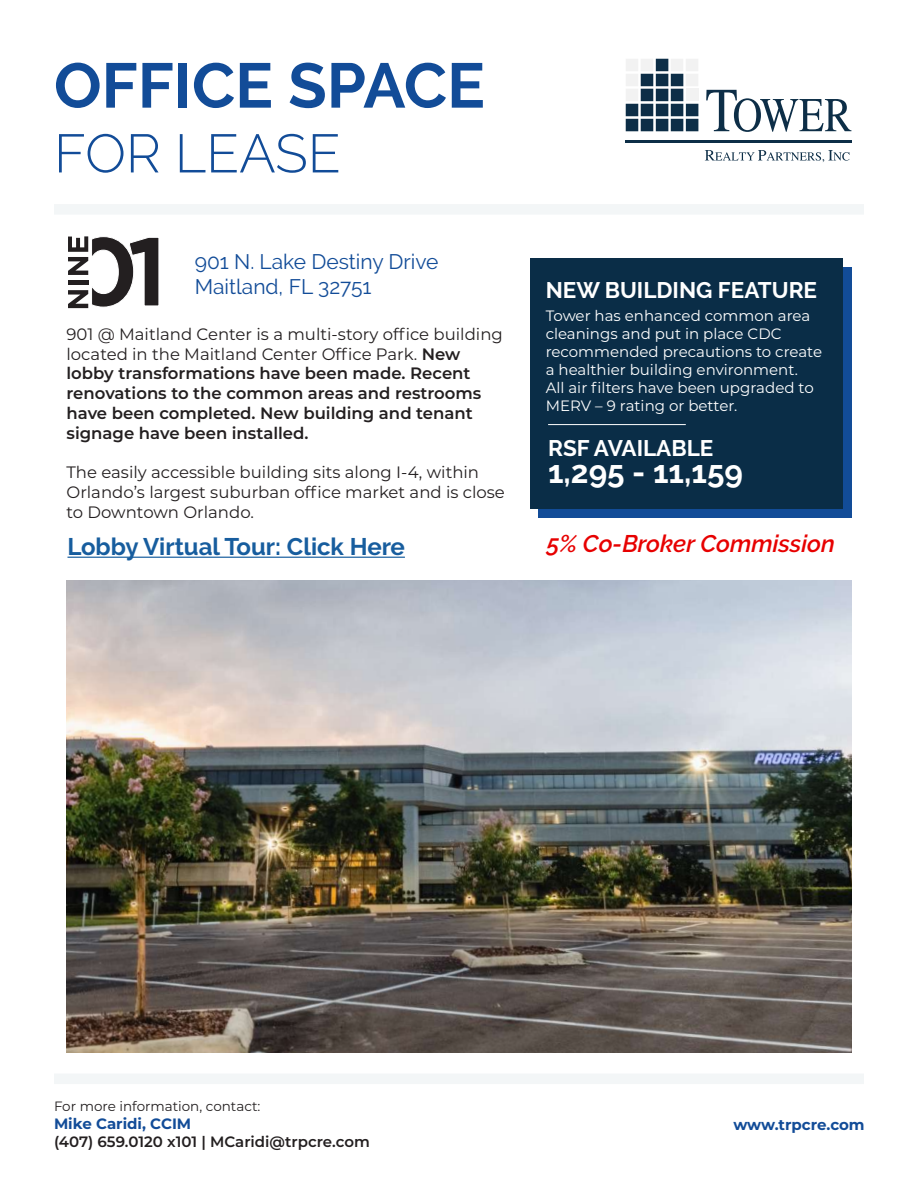
<style>
.page{position:relative;width:918px;height:1188px;background:#fff}
.page>*{position:absolute;margin:0;border:0;box-sizing:border-box;transform-origin:0 0}
.t1{font:700 63px "Raleway";color:#124c98}
.t2{font:300 54px "Raleway";color:#124c98}
.t3{font:700 31.5px "Raleway";color:#fff}
.t4{font:700 24px "Raleway";color:#175d9e}
.t5{font:italic 600 24px "Raleway";color:#e70000}
.t6{font:700 22.5px "Raleway";color:#fff}
.t7{font:21px/25.2px "Raleway";color:#124c98}
.t8{font:600 16.5px/19.8px "Montserrat";color:#231f20}
.t9{font:16.5px/19.8px "Montserrat";color:#231f20}
.t10{font:15px/18px "Montserrat";color:#fff}
.t11{font:600 15px "Montserrat";color:#231f20}
.t12{font:700 15px "Montserrat";color:#124c98}
.t13{font:13.5px "Montserrat";color:#231f20}
.s1{font-weight:400}
</style>
<div class="page">
<img style="left:67px;top:580px;width:784px;height:473px">
<div style="left:54px;top:1074px;width:810px;height:10px;background:#f3f6f7"></div>
<div style="left:54px;top:204px;width:810px;height:11px;background:#f3f6f7"></div>
<svg style="left:626px;top:59px;width:72px;height:72px"></svg>
<svg style="left:706px;top:90px;width:145px;height:42px"></svg>
<hr style="left:625px;top:140px;width:226px;height:3px;background:#0d2e47">
<svg style="left:705px;top:150px;width:145px;height:12px"></svg>
<div style="left:538px;top:268px;width:313px;height:250px;background:#124c98"></div>
<div style="left:530px;top:258px;width:313px;height:251px;background:#0a2d47"></div>
<hr style="left:548px;top:424px;width:138px;height:1px;background:#fff">
<svg style="left:68px;top:236px;width:91px;height:72px"></svg>
<hr style="left:68px;top:557px;width:337px;height:1px;background:#175d9e">
<h1 class="t1" style="left:54px;top:50px;width:432px">OFFICE SPACE</h1>
<h2 class="t2" style="left:54px;top:122px;width:288px">FOR LEASE</h2>
<p class="t7" style="left:195px;top:249px;width:245px">901 N. Lake Destiny Drive<br>Maitland, FL 32751</p>
<p class="t8" style="left:67px;top:323px;width:438px"><span class="s1">901 @ Maitland Center is a multi-story office building located in the Maitland Center Office Park.</span> New lobby transformations have been made. Recent renovations to the common areas and restrooms have been completed. New building and tenant signage have been installed.</p>
<p class="t9" style="left:67px;top:462px;width:440px">The easily accessible building sits along I-4, within<br>Orlando’s largest suburban office market and is close to Downtown Orlando.</p>
<h3 class="t6" style="left:546px;top:277px;width:273px">NEW BUILDING FEATURE</h3>
<p class="t10" style="left:546px;top:306px;width:278px">Tower has enhanced common area cleanings and put in place CDC recommended precautions to create a healthier building environment.<br>All air filters have been upgraded to<br>MERV – 9 rating or better.</p>
<h3 class="t6" style="left:548px;top:435px;width:167px">RSF AVAILABLE</h3>
<h3 class="t3" style="left:548px;top:454px;width:196px">1,295 - 11,159</h3>
<h3 class="t4" style="left:68px;top:533px;width:339px">Lobby Virtual Tour: Click Here</h3>
<h3 class="t5" style="left:547px;top:530px;width:290px">5% Co-Broker Commission</h3>
<p class="t13" style="left:54px;top:1097px;width:208px">For more information, contact:</p>
<p class="t12" style="left:54px;top:1113px;width:139px">Mike Caridi, CCIM</p>
<p class="t11" style="left:54px;top:1131px;width:317px">(407) 659.0120 x101 | MCaridi@trpcre.com</p>
<p class="t12" style="left:733px;top:1114px;width:133px">www.trpcre.com</p>
</div>
